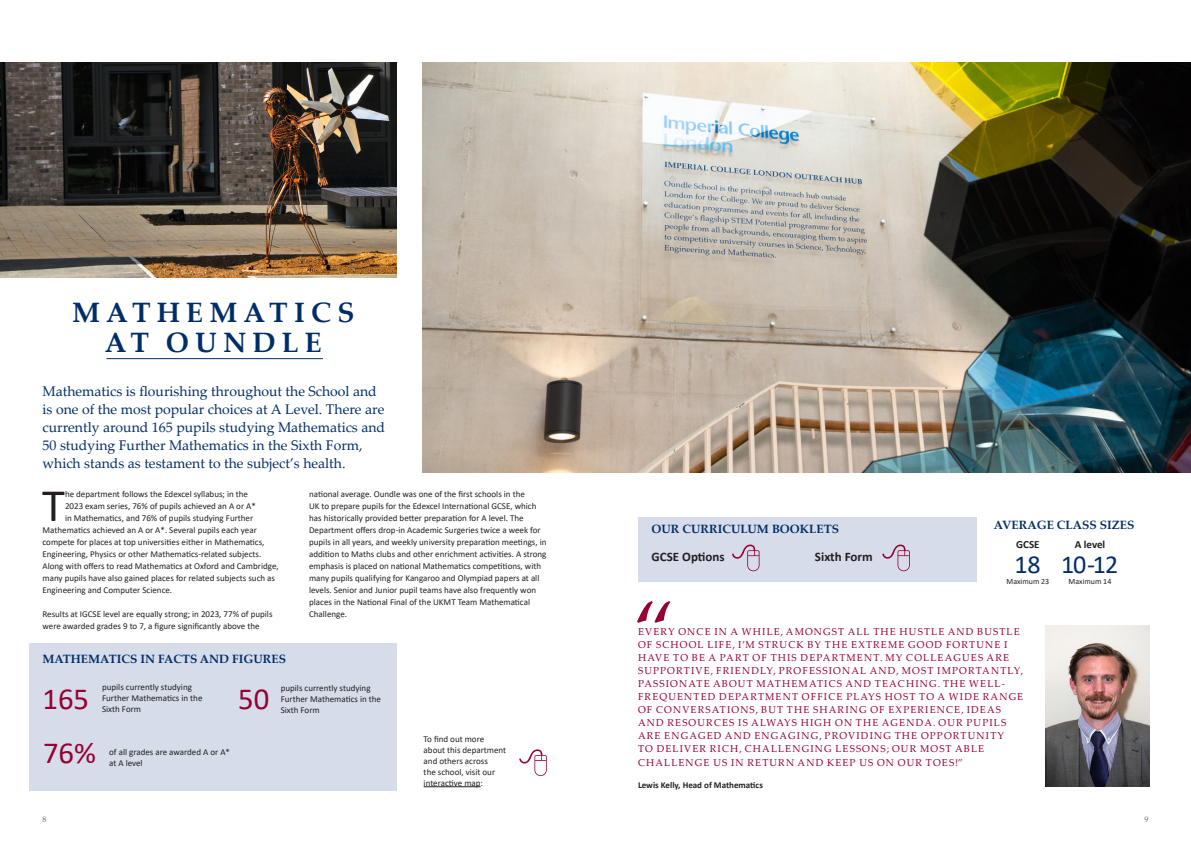
<style>
.page{position:relative;width:1191px;height:842px;background:#fff}
.page>*{position:absolute;margin:0;border:0;box-sizing:border-box;transform-origin:0 0}
.t1{font:84px "Palatino Linotype";color:#960131}
.t2{font:46.8px "Calibri";color:#231f20}
.t3{font:30.7px "Calibri";color:#960131}
.t4{font:700 28px/30px "Palatino Linotype";letter-spacing:.22em;color:#002d67;text-align:center}
.t5{font:26px "Calibri";color:#002d67}
.t6{font:14px/18px "Palatino Linotype";color:#002d67}
.t7{font:700 13px "Calibri";color:#231f20}
.t8{font:700 12px "Palatino Linotype";color:#002d67}
.t9{font:700 11px "Calibri";color:#231f20}
.t10{font:10px/13px "Palatino Linotype";letter-spacing:.12em;color:#960131}
.t11{font:9px/12px "Calibri";color:#231f20}
.t12{font:700 9px "Calibri";color:#231f20}
.t13{font:8px "Calibri";color:#231f20}
.t14{font:8px "Palatino Linotype";color:#6c6d70}
</style>
<div class="page">
<div style="left:30px;top:643px;width:367px;height:148px;background:#d7dcea"></div>
<div style="left:638px;top:517px;width:339px;height:64px;background:#d7dcea"></div>
<img style="left:422px;top:62px;width:769px;height:410px">
<img style="left:0;top:62px;width:397px;height:216px">
<hr style="left:423px;top:786px;width:57px;height:1px;background:#231f20">
<hr style="left:106px;top:358px;width:217px;height:1px;background:#002d67">
<img style="left:1045px;top:626px;width:104px;height:161px">
<svg style="left:732px;top:545px;width:27px;height:26px"></svg>
<svg style="left:519px;top:749px;width:28px;height:27px"></svg>
<svg style="left:882px;top:545px;width:27px;height:26px"></svg>
<p class="t4" style="left:72px;top:296px;width:284px">MATHEMATICS<br>AT OUNDLE</p>
<p class="t6" style="left:43px;top:381px;width:344px">Mathematics is flourishing throughout the School and is one of the most popular choices at A Level. There are currently around 165 pupils studying Mathematics and 50 studying Further Mathematics in the Sixth Form, which stands as testament to the subject’s health.</p>
<p class="t2" style="left:42px;top:473px;width:24px">T</p>
<p class="t11" style="left:65px;top:488px;width:185px">he department follows the Edexcel syllabus; in the</p>
<p class="t11" style="left:65px;top:500px;width:192px">2023 exam series, 76% of pupils achieved an A or A*</p>
<p class="t11" style="left:65px;top:512px;width:190px">in Mathematics, and 76% of pupils studying Further</p>
<p class="t11" style="left:43px;top:524px;width:216px">Mathematics achieved an A or A*. Several pupils each year</p>
<p class="t11" style="left:43px;top:536px;width:223px">compete for places at top universities either in Mathematics,</p>
<p class="t11" style="left:43px;top:548px;width:220px">Engineering, Physics or other Mathematics-related subjects.</p>
<p class="t11" style="left:43px;top:560px;width:238px">Along with offers to read Mathematics at Oxford and Cambridge,</p>
<p class="t11" style="left:43px;top:572px;width:234px">many pupils have also gained places for related subjects such as</p>
<p class="t11" style="left:43px;top:584px;width:131px">Engineering and Computer Science.</p>
<p class="t11" style="left:43px;top:607px;width:231px">Results at IGCSE level are equally strong; in 2023, 77% of pupils were awarded grades 9 to 7, a figure significantly above the</p>
<p class="t11" style="left:309px;top:488px;width:239px">national average. Oundle was one of the first schools in the<br>UK to prepare pupils for the Edexcel International GCSE, which has historically provided better preparation for A level. The Department offers drop-in Academic Surgeries twice a week for pupils in all years, and weekly university preparation meetings, in addition to Maths clubs and other enrichment activities. A strong emphasis is placed on national Mathematics competitions, with many pupils qualifying for Kangaroo and Olympiad papers at all levels. Senior and Junior pupil teams have also frequently won places in the National Final of the UKMT Team Mathematical Challenge.</p>
<p class="t8" style="left:43px;top:650px;width:245px">MATHEMATICS IN FACTS AND FIGURES</p>
<p class="t3" style="left:43px;top:677px;width:48px">165</p>
<p class="t11" style="left:109px;top:746px;width:122px">of all grades are awarded A or A*</p>
<p class="t11" style="left:102px;top:681px;width:102px;line-height:10.8px">pupils currently studying<br>Further Mathematics in the<br>Sixth Form</p>
<p class="t11" style="left:281px;top:683px;width:102px;line-height:10.8px">pupils currently studying<br>Further Mathematics in the</p>
<p class="t3" style="left:238px;top:677px;width:33px">50</p>
<p class="t11" style="left:281px;top:704px;width:40px">Sixth Form</p>
<p class="t3" style="left:43px;top:732px;width:55px">76%</p>
<p class="t11" style="left:109px;top:757px;width:35px">at A level</p>
<p class="t11" style="left:423px;top:733px;width:84px;line-height:11px">To find out more about this department and others across<br>the school, visit our interactive map:</p>
<p class="t8" style="left:651px;top:520px;width:189px">OUR CURRICULUM BOOKLETS</p>
<p class="t7" style="left:815px;top:548px;width:59px">Sixth Form</p>
<p class="t7" style="left:651px;top:548px;width:75px">GCSE Options</p>
<p class="t1" style="left:632px;top:571px;width:43px">“</p>
<p class="t8" style="left:994px;top:516px;width:142px">AVERAGE CLASS SIZES</p>
<p class="t9" style="left:1016px;top:537px;width:25px">GCSE</p>
<p class="t13" style="left:1006px;top:576px;width:44px">Maximum 23</p>
<p class="t5" style="left:1014px;top:546px;width:28px">18</p>
<p class="t9" style="left:1074px;top:537px;width:32px">A level</p>
<p class="t13" style="left:1068px;top:576px;width:44px">Maximum 14</p>
<p class="t5" style="left:1061px;top:546px;width:59px">10-12</p>
<p class="t10" style="left:638px;top:624px;width:387px">EVERY ONCE IN A WHILE, AMONGST ALL THE HUSTLE AND BUSTLE OF SCHOOL LIFE, I’M STRUCK BY THE EXTREME GOOD FORTUNE I HAVE TO BE A PART OF THIS DEPARTMENT. MY COLLEAGUES ARE SUPPORTIVE, FRIENDLY, PROFESSIONAL AND, MOST IMPORTANTLY, PASSIONATE ABOUT MATHEMATICS AND TEACHING. THE WELL-FREQUENTED DEPARTMENT OFFICE PLAYS HOST TO A WIDE RANGE OF CONVERSATIONS, BUT THE SHARING OF EXPERIENCE, IDEAS AND RESOURCES IS ALWAYS HIGH ON THE AGENDA. OUR PUPILS ARE ENGAGED AND ENGAGING, PROVIDING THE OPPORTUNITY<br>TO DELIVER RICH, CHALLENGING LESSONS; OUR MOST ABLE</p>
<p class="t10" style="left:638px;top:755px;width:327px">CHALLENGE US IN RETURN AND KEEP US ON OUR TOES!”</p>
<p class="t12" style="left:638px;top:779px;width:126px">Lewis Kelly, Head of Mathematics</p>
<p class="t14" style="left:43px;top:813px;width:5px">8</p>
<p class="t14" style="left:1144px;top:813px;width:5px">9</p>
</div>
